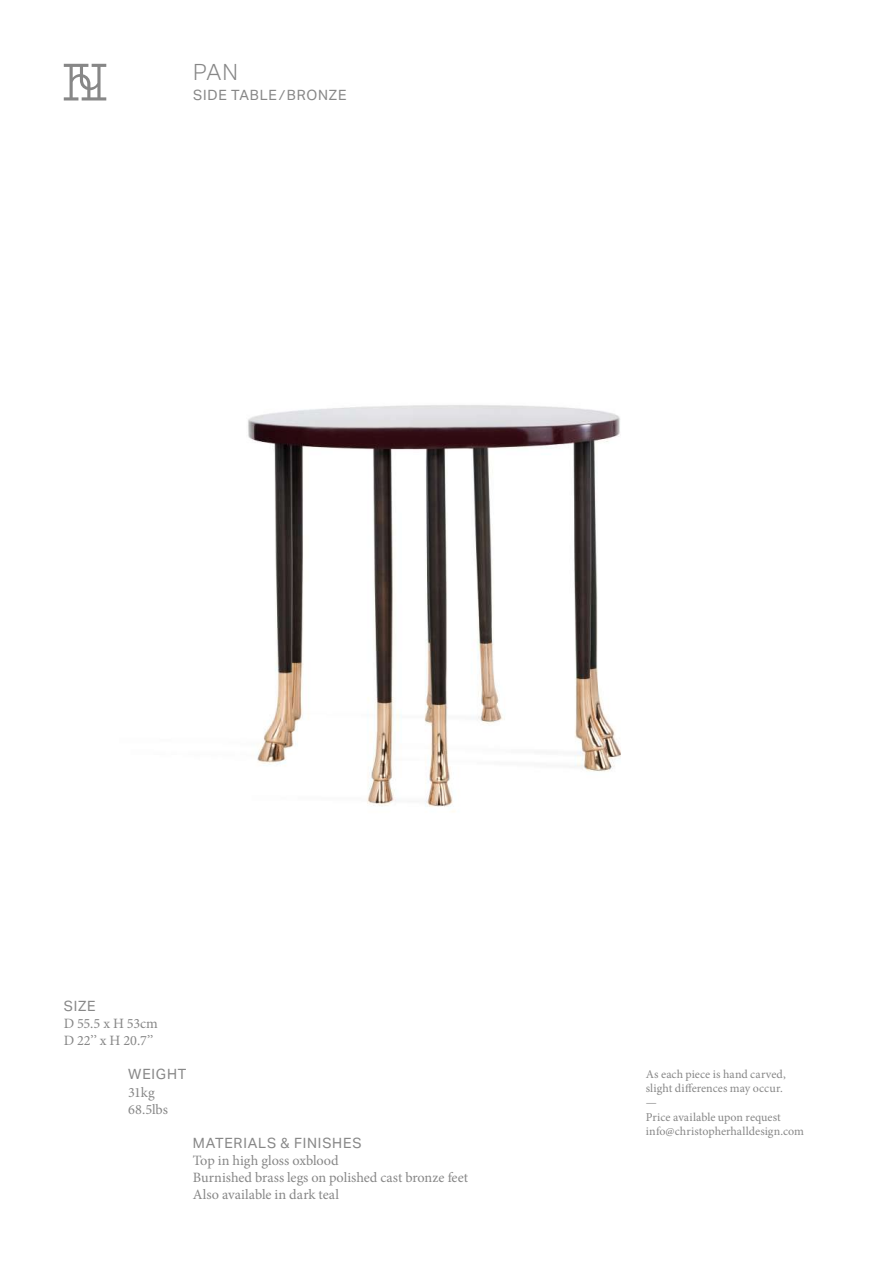
<style>
.page{position:relative;width:893px;height:1263px;background:#fff}
.page>*{position:absolute;margin:0;border:0;box-sizing:border-box;transform-origin:0 0}
.t1{font:300 22.5px "Aktiv Grotesk";color:#878787}
.t2{font:14.25px/17.1px "Minion Pro";color:#878787}
.t3{font:14.25px "Aktiv Grotesk";letter-spacing:.055em;color:#878787}
.t4{font:12px/14.4px "Minion Pro";letter-spacing:.005em;color:#878787}
</style>
<div class="page">
<img style="left:248px;top:405px;width:373px;height:407px">
<svg style="left:64px;top:64px;width:42px;height:36px"></svg>
<h1 class="t1" style="left:193px;top:59px;width:46px">PAN</h1>
<p class="t3" style="left:193px;top:87px;width:155px">SIDE TABLE ⁄ BRONZE</p>
<p class="t3" style="left:64px;top:998px;width:33px">SIZE</p>
<p class="t2" style="left:64px;top:1015px;width:96px">D 55.5 x H 53cm<br>D 22’’ x H 20.7’’</p>
<p class="t3" style="left:128px;top:1066px;width:60px">WEIGHT</p>
<p class="t2" style="left:128px;top:1083px;width:41px">31kg<br>68.5lbs</p>
<p class="t3" style="left:193px;top:1135px;width:170px">MATERIALS &amp; FINISHES</p>
<p class="t2" style="left:193px;top:1152px;width:277px">Top in high gloss oxblood<br>Burnished brass legs on polished cast bronze feet<br>Also available in dark teal</p>
<p class="t4" style="left:646px;top:1067px;width:160px">As each piece is hand carved, slight differences may occur.<br>—<br>Price available upon request info@christopherhalldesign.com</p>
</div>
